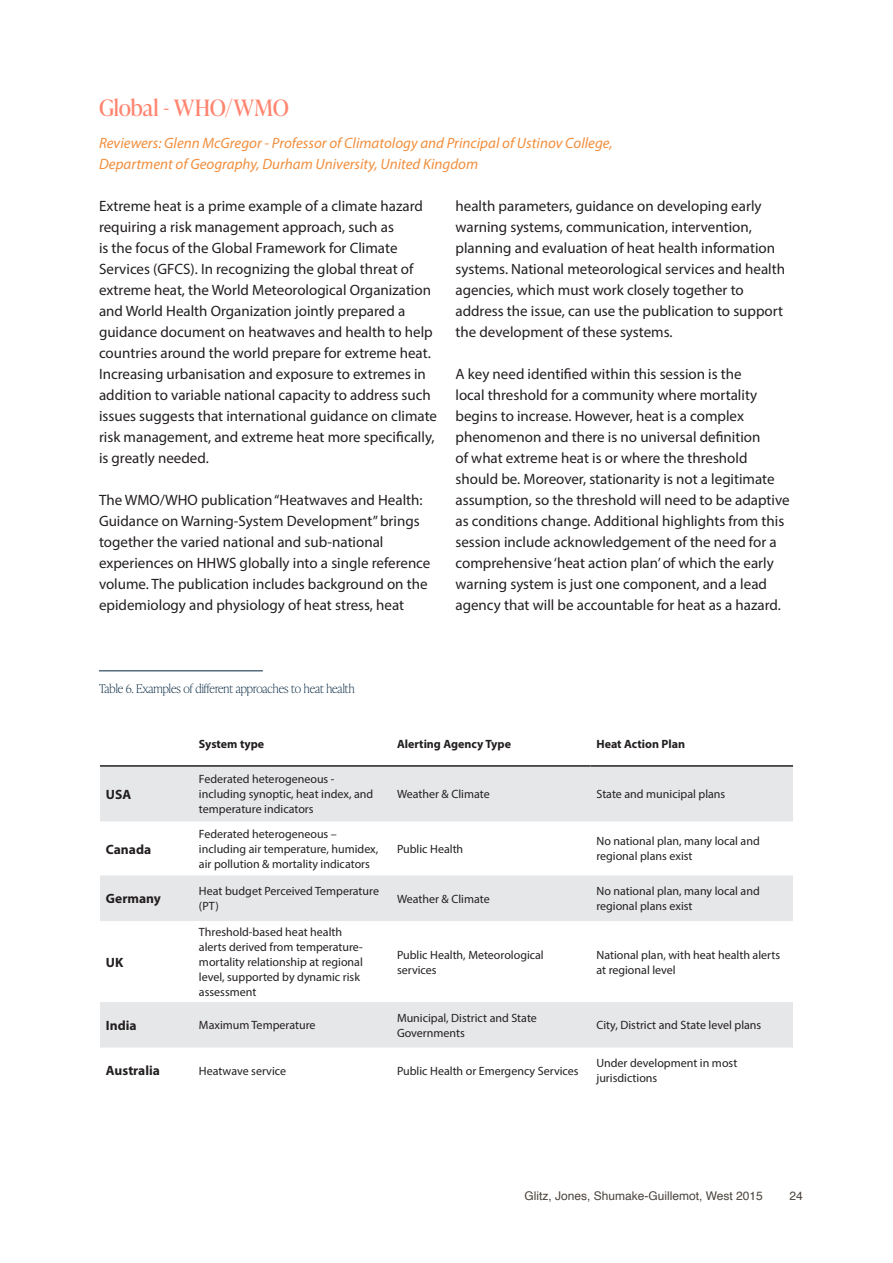
<style>
.page{position:relative;width:893px;height:1263px;background:#fff}
.page>*{position:absolute;margin:0;border:0;box-sizing:border-box;transform-origin:0 0}
._3rd{font:22.5px "Ivy Presto Headline";letter-spacing:-.005em;color:#ff8570}
.t1{font:15px/21px "Myriad Pro";color:#231f20}
.t2{font:italic 15px/21px "Myriad Pro";color:#f28e3c}
.t3{font:700 13.5px "Myriad Pro";color:#231f20}
.t4{font:12px/15px "Myriad Pro";color:#231f20}
.t5{font:100 12px "Ivy Presto Headline";color:#00233d}
.t6{font:700 12px "Myriad Pro";color:#231f20}
.t7{font:12px "Helvetica";color:#4a443f}
</style>
<div class="page">
<svg style="left:100px;top:767px;width:693px;height:280px;fill:#e6e7e9"></svg>
<hr style="left:100px;top:765px;width:93px;height:2px;background:#231f20">
<hr style="left:193px;top:765px;width:198px;height:2px;background:#231f20">
<hr style="left:391px;top:765px;width:199px;height:2px;background:#231f20">
<hr style="left:590px;top:765px;width:203px;height:2px;background:#231f20">
<hr style="left:99px;top:670px;width:164px;height:1px;background:#00233d">
<p class="_3rd" style="left:99px;top:92px;width:191px">Global - WHO/WMO</p>
<p class="t2" style="left:99px;top:132px;width:515px">Reviewers: Glenn McGregor - Professor of Climatology and Principal of Ustinov College,<br>Department of Geography, Durham University, United Kingdom</p>
<p class="t1" style="left:99px;top:195px;width:340px">Extreme heat is a prime example of a climate hazard requiring a risk management approach, such as<br>is the focus of the Global Framework for Climate Services (GFCS). In recognizing the global threat of extreme heat, the World Meteorological Organization and World Health Organization jointly prepared a guidance document on heatwaves and health to help countries around the world prepare for extreme heat.<br>Increasing urbanisation and exposure to extremes in addition to variable national capacity to address such issues suggests that international guidance on climate risk management, and extreme heat more specifically, is greatly needed.</p>
<p class="t1" style="left:99px;top:489px;width:333px">The WMO/WHO publication “Heatwaves and Health:<br>Guidance on Warning-System Development” brings together the varied national and sub-national experiences on HHWS globally into a single reference volume. The publication includes background on the epidemiology and physiology of heat stress, heat</p>
<p class="t1" style="left:455px;top:195px;width:331px">health parameters, guidance on developing early warning systems, communication, intervention, planning and evaluation of heat health information systems. National meteorological services and health agencies, which must work closely together to address the issue, can use the publication to support the development of these systems.</p>
<p class="t1" style="left:455px;top:363px;width:336px">A key need identified within this session is the<br>local threshold for a community where mortality begins to increase. However, heat is a complex phenomenon and there is no universal definition<br>of what extreme heat is or where the threshold should be. Moreover, stationarity is not a legitimate assumption, so the threshold will need to be adaptive as conditions change. Additional highlights from this session include acknowledgement of the need for a comprehensive ‘heat action plan’ of which the early warning system is just one component, and a lead agency that will be accountable for heat as a hazard.</p>
<p class="t5" style="left:99px;top:680px;width:257px">Table 6. Examples of different approaches to heat health</p>
<p class="t3" style="left:106px;top:785px;width:27px">USA</p>
<p class="t3" style="left:106px;top:840px;width:47px">Canada</p>
<p class="t6" style="left:199px;top:736px;width:67px">System type</p>
<p class="t6" style="left:397px;top:736px;width:116px">Alerting Agency Type</p>
<p class="t6" style="left:596px;top:736px;width:90px">Heat Action Plan</p>
<p class="t4" style="left:199px;top:771px;width:176px">Federated heterogeneous - including synoptic, heat index, and temperature indicators</p>
<p class="t4" style="left:199px;top:826px;width:181px">Federated heterogeneous – including air temperature, humidex, air pollution &amp; mortality indicators</p>
<p class="t4" style="left:397px;top:786px;width:94px">Weather &amp; Climate</p>
<p class="t4" style="left:596px;top:786px;width:130px">State and municipal plans</p>
<p class="t4" style="left:397px;top:841px;width:68px">Public Health</p>
<p class="t4" style="left:596px;top:834px;width:165px">No national plan, many local and regional plans exist</p>
<p class="t3" style="left:106px;top:890px;width:56px">Germany</p>
<p class="t4" style="left:199px;top:883px;width:182px">Heat budget Perceived Temperature (PT)</p>
<p class="t4" style="left:397px;top:891px;width:94px">Weather &amp; Climate</p>
<p class="t4" style="left:596px;top:883px;width:165px">No national plan, many local and regional plans exist</p>
<p class="t3" style="left:106px;top:953px;width:19px">UK</p>
<p class="t4" style="left:199px;top:924px;width:165px">Threshold-based heat health alerts derived from temperature&shy;mortality relationship at regional level, supported by dynamic risk assessment</p>
<p class="t4" style="left:397px;top:947px;width:148px">Public Health, Meteorological services</p>
<p class="t4" style="left:596px;top:947px;width:185px">National plan, with heat health alerts at regional level</p>
<p class="t3" style="left:106px;top:1016px;width:32px">India</p>
<p class="t4" style="left:199px;top:1017px;width:118px">Maximum Temperature</p>
<p class="t4" style="left:397px;top:1010px;width:141px">Municipal, District and State<br>Governments</p>
<p class="t4" style="left:596px;top:1017px;width:166px">City, District and State level plans</p>
<p class="t3" style="left:106px;top:1062px;width:55px">Australia</p>
<p class="t4" style="left:199px;top:1063px;width:89px">Heatwave service</p>
<p class="t4" style="left:397px;top:1063px;width:183px">Public Health or Emergency Services</p>
<p class="t4" style="left:596px;top:1056px;width:142px">Under development in most jurisdictions</p>
<p class="t7" style="left:524px;top:1186px;width:240px">Glitz, Jones, Shumake-Guillemot, West 2015</p>
<p class="t7" style="left:790px;top:1186px;width:15px">24</p>
</div>
